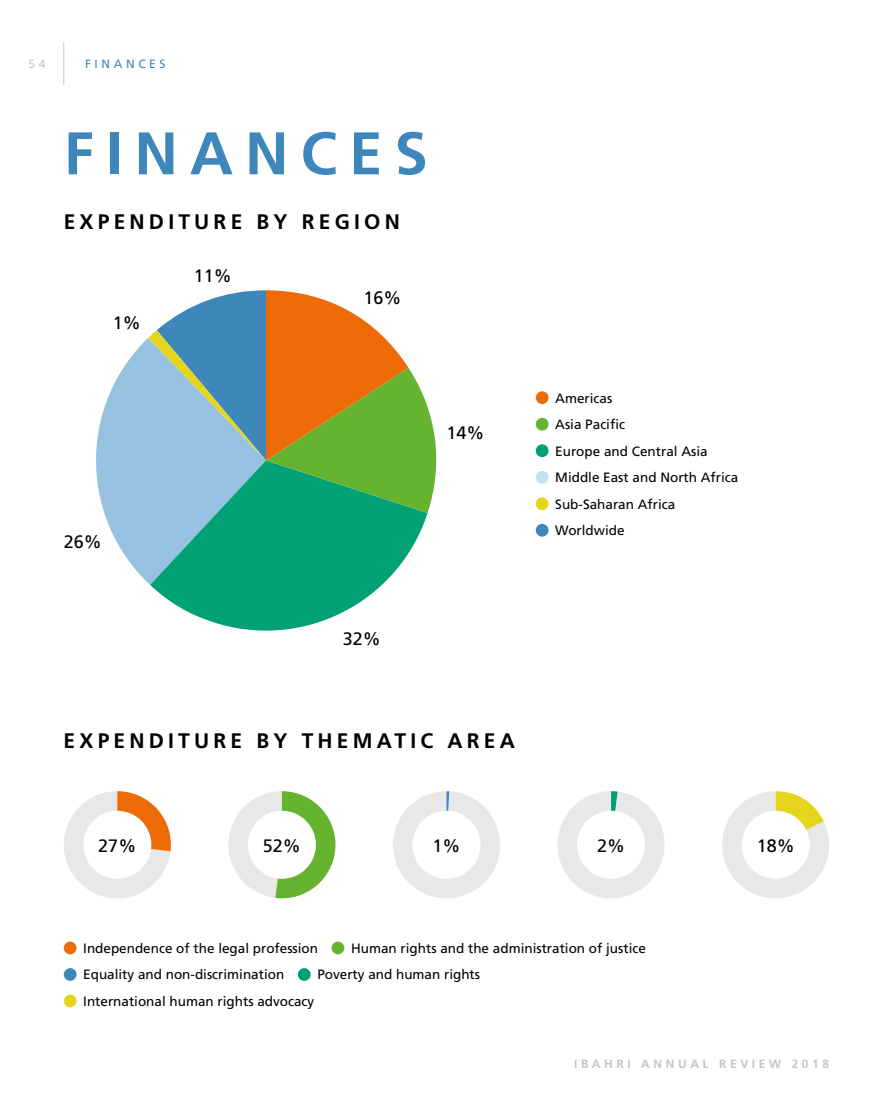
<style>
.page{position:relative;width:893px;height:1106px;background:#fff}
.page>*{position:absolute;margin:0;border:0;box-sizing:border-box;transform-origin:0 0}
.t1{font:700 60px "Frutiger";letter-spacing:.2em;color:#3e87bb}
.t2{font:700 21px "Frutiger";letter-spacing:.2em;color:#000}
.t3{font:18px "Frutiger";color:#000}
.t4{font:13.5px/26.5px "Frutiger";color:#000}
.t5{font:700 12px "Frutiger";letter-spacing:.3em;color:#c6c6c6}
.t6{font:12px "Frutiger";letter-spacing:.3em;color:#3e87bb}
.t7{font:12px "Frutiger";color:#c6c6c6}
</style>
<div class="page">
<hr style="left:63px;top:43px;width:1px;height:42px;background:#c6c6c6">
<svg style="left:96px;top:338px;width:54px;height:247px;fill:#97c1e0"></svg>
<svg style="left:150px;top:513px;width:278px;height:118px;fill:#00a174"></svg>
<svg style="left:148px;top:290px;width:289px;height:223px;background:#95a77d"></svg>
<div style="left:536px;top:391px;width:13px;height:13px;background:#ed6b06;border-radius:50%"></div>
<div style="left:536px;top:418px;width:13px;height:12px;background:#65b32e;border-radius:50%"></div>
<div style="left:536px;top:444px;width:13px;height:13px;background:#00a174;border-radius:50%"></div>
<div style="left:536px;top:471px;width:13px;height:12px;background:#bde3ee;border-radius:50%"></div>
<div style="left:536px;top:497px;width:13px;height:13px;background:#e5d61d;border-radius:50%"></div>
<div style="left:536px;top:524px;width:13px;height:12px;background:#3e87bb;border-radius:50%"></div>
<div style="left:64px;top:941px;width:13px;height:13px;background:#ed6b06;border-radius:50%"></div>
<div style="left:332px;top:941px;width:12px;height:13px;background:#65b32e;border-radius:50%"></div>
<div style="left:64px;top:968px;width:13px;height:12px;background:#3e87bb;border-radius:50%"></div>
<div style="left:298px;top:968px;width:13px;height:12px;background:#00a174;border-radius:50%"></div>
<div style="left:64px;top:994px;width:13px;height:13px;background:#e5d61d;border-radius:50%"></div>
<svg style="left:64px;top:791px;width:107px;height:107px"></svg>
<svg style="left:228px;top:791px;width:107px;height:107px"></svg>
<svg style="left:393px;top:791px;width:107px;height:107px"></svg>
<svg style="left:557px;top:791px;width:108px;height:107px"></svg>
<svg style="left:722px;top:791px;width:107px;height:107px"></svg>
<div style="left:83px;top:810px;width:68px;height:68px;background:#fff;border-radius:50%"></div>
<div style="left:248px;top:810px;width:68px;height:68px;background:#fff;border-radius:50%"></div>
<div style="left:412px;top:810px;width:68px;height:68px;background:#fff;border-radius:50%"></div>
<div style="left:577px;top:810px;width:68px;height:68px;background:#fff;border-radius:50%"></div>
<div style="left:742px;top:810px;width:68px;height:68px;background:#fff;border-radius:50%"></div>
<p class="t7" style="left:29px;top:57px;width:18px">5 4</p>
<p class="t6" style="left:85px;top:57px;width:82px">FINANCES</p>
<h1 class="t1" style="left:64px;top:118px;width:366px">FINANCES</h1>
<h2 class="t2" style="left:64px;top:209px;width:338px">EXPENDITURE BY REGION</h2>
<h3 class="t3" style="left:113px;top:312px;width:30px">1%</h3>
<h3 class="t3" style="left:194px;top:265px;width:40px">11%</h3>
<h3 class="t3" style="left:64px;top:531px;width:40px">26%</h3>
<h3 class="t3" style="left:363px;top:287px;width:40px">16%</h3>
<h3 class="t3" style="left:446px;top:422px;width:40px">14%</h3>
<h3 class="t3" style="left:343px;top:628px;width:40px">32%</h3>
<h2 class="t2" style="left:64px;top:728px;width:453px">EXPENDITURE BY THEMATIC AREA</h2>
<p class="t4" style="left:555px;top:384px;width:185px">Americas<br>Asia Pacific<br>Europe and Central Asia<br>Middle East and North Africa<br>Sub-Saharan Africa<br>Worldwide</p>
<h3 class="t3" style="left:98px;top:835px;width:40px">27%</h3>
<h3 class="t3" style="left:263px;top:835px;width:40px">52%</h3>
<h3 class="t3" style="left:432px;top:835px;width:30px">1%</h3>
<h3 class="t3" style="left:597px;top:835px;width:30px">2%</h3>
<h3 class="t3" style="left:757px;top:835px;width:40px">18%</h3>
<p class="t4" style="left:83px;top:934px;width:236px">Independence of the legal profession</p>
<p class="t4" style="left:351px;top:934px;width:296px">Human rights and the administration of justice</p>
<p class="t4" style="left:83px;top:961px;width:203px">Equality and non-discrimination</p>
<p class="t4" style="left:317px;top:961px;width:164px">Poverty and human rights</p>
<p class="t4" style="left:83px;top:987px;width:233px">International human rights advocacy</p>
<p class="t5" style="left:574px;top:1056px;width:257px">IBAHRI ANNUAL REVIEW 2018</p>
</div>
